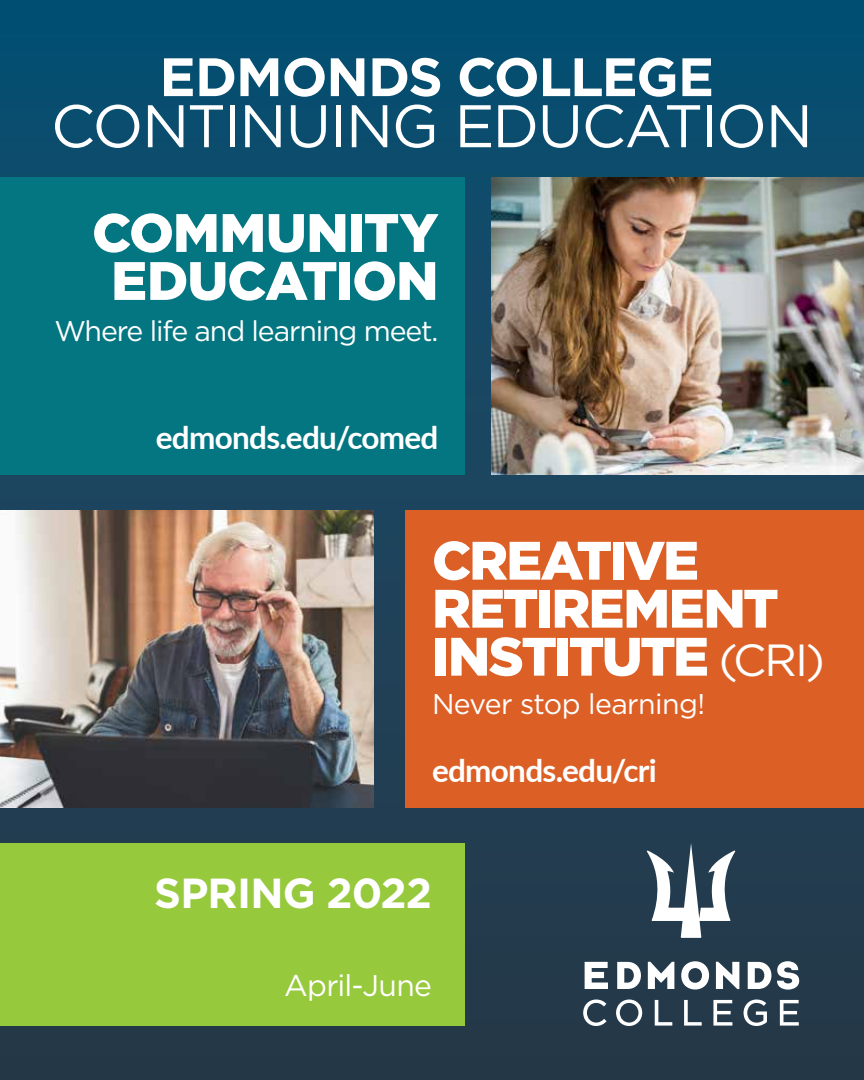
<style>
.page{position:relative;width:864px;height:1080px;background:#fff}
.page>*{position:absolute;margin:0;border:0;box-sizing:border-box;transform-origin:0 0}
.t1{font:60px "Gotham";letter-spacing:-.025em;color:#fff}
.t2{font:900 54px/48px "Gotham";letter-spacing:-.035em;color:#fff;text-align:center}
.t3{font:700 54px "Gotham";letter-spacing:-.025em;color:#fff}
.t4{font:700 42px "Gotham";letter-spacing:-.02em;color:#fff}
.t5{font:700 31.5px "Lato";letter-spacing:-.025em;color:#fff}
.t6{font:30px "Gotham";letter-spacing:-.025em;color:#fff}
.t7{font:28.5px "Gotham";letter-spacing:-.04em;color:#fff}
.t8{font:28.5px "Gotham";letter-spacing:-.02em;color:#fff}
.s1{font-weight:400;font-size:45px}
</style>
<div class="page">
<div style="left:0;top:0;width:864px;height:1080px;background:linear-gradient(to bottom,#085174,#2b3846)"></div>
<div style="left:0;top:843px;width:464px;height:183px;background:#97c93d"></div>
<div style="left:0;top:177px;width:464px;height:298px;background:#047681"></div>
<img style="left:491px;top:178px;width:373px;height:297px">
<div style="left:405px;top:510px;width:459px;height:298px;background:#dc6026"></div>
<img style="left:0;top:510px;width:374px;height:298px">
<svg style="left:585px;top:962px;width:23px;height:27px"></svg>
<svg style="left:617px;top:962px;width:24px;height:27px"></svg>
<svg style="left:648px;top:962px;width:26px;height:27px"></svg>
<svg style="left:681px;top:961px;width:28px;height:29px"></svg>
<svg style="left:716px;top:962px;width:23px;height:27px"></svg>
<svg style="left:748px;top:961px;width:51px;height:29px"></svg>
<svg style="left:583px;top:1000px;width:24px;height:26px"></svg>
<svg style="left:616px;top:1000px;width:26px;height:26px"></svg>
<svg style="left:655px;top:1000px;width:17px;height:26px"></svg>
<svg style="left:684px;top:1000px;width:18px;height:26px"></svg>
<svg style="left:713px;top:1000px;width:19px;height:26px"></svg>
<svg style="left:744px;top:1000px;width:23px;height:26px"></svg>
<svg style="left:780px;top:1000px;width:19px;height:26px"></svg>
<svg style="left:647px;top:843px;width:89px;height:95px"></svg>
<p class="t3" style="left:159px;top:41px;width:556px">EDMONDS COLLEGE</p>
<p class="t1" style="left:51px;top:88px;width:764px">CONTINUING EDUCATION</p>
<p class="t2" style="left:92px;top:208px;width:348px">COMMUNITY<br>EDUCATION</p>
<p class="t7" style="left:55px;top:312px;width:385px">Where life and learning meet.</p>
<p class="t5" style="left:156px;top:414px;width:284px">edmonds.edu/comed</p>
<p class="t2" style="left:432px;top:536px;width:394px;text-align:left">CREATIVE<br>RETIREMENT<br>INSTITUTE <span class="s1">(CRI)</span></p>
<p class="t8" style="left:432px;top:686px;width:275px">Never stop learning!</p>
<p class="t5" style="left:432px;top:747px;width:226px">edmonds.edu/cri</p>
<p class="t4" style="left:154px;top:865px;width:279px">SPRING 2022</p>
<p class="t6" style="left:284px;top:966px;width:149px">April-June</p>
</div>
